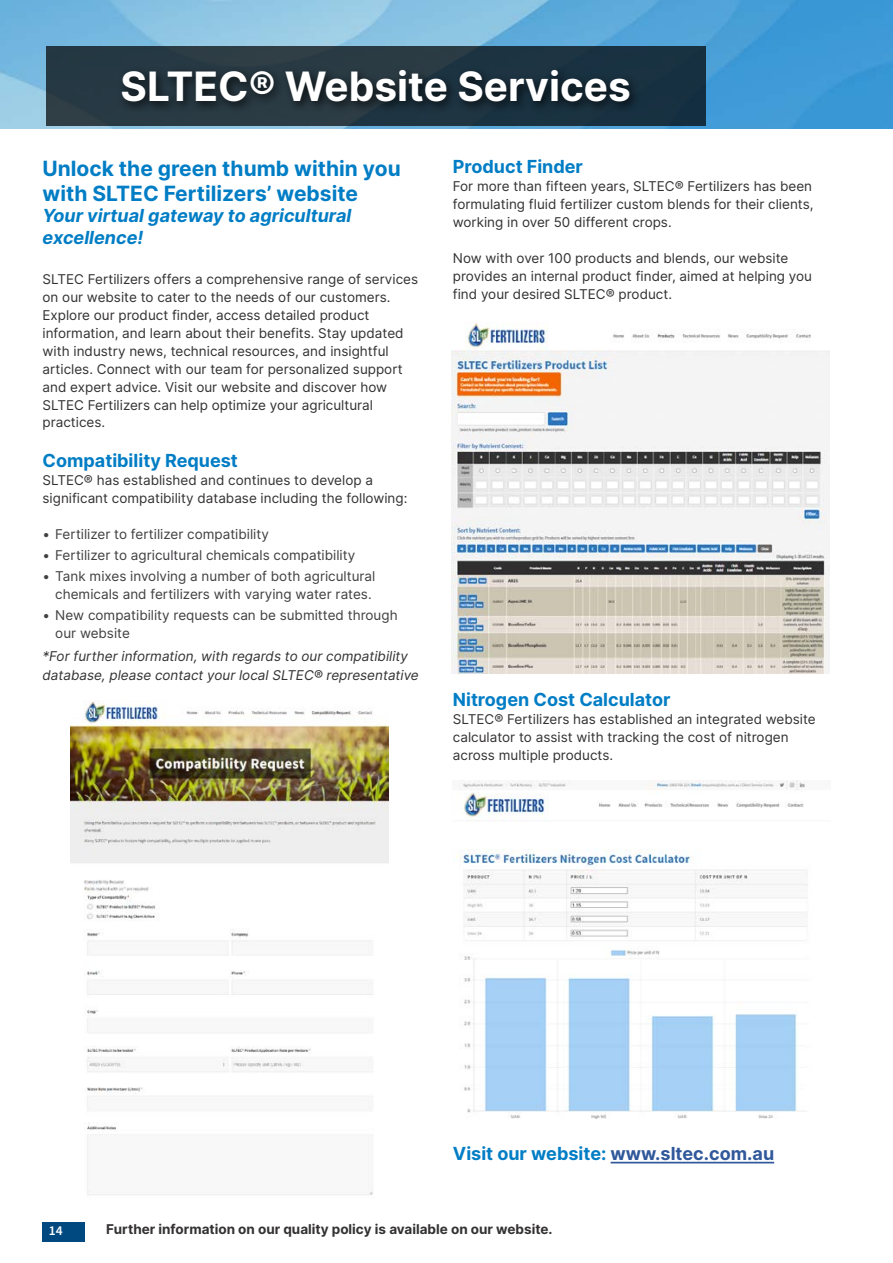
<style>
.page{position:relative;width:893px;height:1263px;background:#fff}
.page>*{position:absolute;margin:0;border:0;box-sizing:border-box;transform-origin:0 0}
.t1{font:700 40.5px "Inter";color:#fff}
.t2{font:700 21px/25.2px "Inter";color:#007dc5}
.t3{font:700 18px "Inter";color:#007dc5}
.t4{font:italic 700 18px/21.6px "Inter";color:#007dc5}
.t5{font:13.5px/18px "Inter";color:#333132}
.t6{font:13.5px/18px "Inter";color:#413f41;text-align:right}
.t7{font:italic 13.5px/19.5px "Inter";color:#333132}
.t8{font:700 13.5px "Inter";color:#333132}
.t9{font:600 13.5px "Source Sans Pro";color:#fff}
.s1{color:#30589b}
</style>
<div class="page">
<img style="left:0;top:0;width:893px;height:128px">
<hr style="left:611px;top:1162px;width:163px;height:1px;background:#30589b">
<div style="left:46px;top:47px;width:660px;height:79px;background:linear-gradient(to right,#2e3d45,#183141)"></div>
<div style="left:116px;top:64px;width:525px;height:49px;background:#000;opacity:.75"></div>
<img style="left:70px;top:700px;width:318px;height:496px">
<img style="left:451px;top:323px;width:378px;height:350px">
<img style="left:456px;top:781px;width:352px;height:338px">
<div style="left:43px;top:1222px;width:42px;height:19px;background:#004980"></div>
<h1 class="t1" style="left:120px;top:56px;width:512px">SLTEC® Website Services</h1>
<h2 class="t2" style="left:43px;top:155px;width:360px">Unlock the green thumb within you with SLTEC Fertilizers’ website</h2>
<h3 class="t4" style="left:43px;top:204px;width:310px">Your virtual gateway to agricultural excellence!</h3>
<p class="t5" style="left:43px;top:269px;width:377px">SLTEC Fertilizers offers a comprehensive range of services on our website to cater to the needs of our customers.<br>Explore our product finder, access detailed product information, and learn about their benefits. Stay updated with industry news, technical resources, and insightful articles. Connect with our team for personalized support and expert advice. Visit our website and discover how SLTEC Fertilizers can help optimize your agricultural practices.</p>
<h3 class="t3" style="left:43px;top:447px;width:197px">Compatibility Request</h3>
<p class="t5" style="left:43px;top:471px;width:366px">SLTEC® has established and continues to develop a significant compatibility database including the following:</p>
<p class="t6" style="left:43px;top:525px;width:228px">• Fertilizer to fertilizer compatibility</p>
<p class="t6" style="left:43px;top:546px;width:314px">• Fertilizer to agricultural chemicals compatibility</p>
<p class="t6" style="left:43px;top:567px;width:334px">• Tank mixes involving a number of both agricultural chemicals and fertilizers with varying water rates.</p>
<p class="t6" style="left:55px;top:606px;width:344px;text-align:left;text-indent:-13px">• New compatibility requests can be submitted through our website</p>
<p class="t7" style="left:43px;top:646px;width:378px">*For further information, with regards to our compatibility database, please contact your local SLTEC® representative</p>
<h3 class="t3" style="left:453px;top:153px;width:132px">Product Finder</h3>
<p class="t5" style="left:453px;top:177px;width:362px;text-align:justify">For more than fifteen years, SLTEC® Fertilizers has been formulating fluid fertilizer custom blends for their clients, working in over 50 different crops.</p>
<p class="t5" style="left:453px;top:249px;width:361px">Now with over 100 products and blends, our website provides an internal product finder, aimed at helping you find your desired SLTEC® product.</p>
<h3 class="t3" style="left:453px;top:686px;width:219px">Nitrogen Cost Calculator</h3>
<p class="t5" style="left:453px;top:710px;width:364px">SLTEC® Fertilizers has established an integrated website calculator to assist with tracking the cost of nitrogen across multiple products.</p>
<h3 class="t3" style="left:453px;top:1140px;width:323px">Visit our website: <span class="s1">www.sltec.com.au</span></h3>
<p class="t9" style="left:49px;top:1222px;width:15px">14</p>
<p class="t8" style="left:106px;top:1219px;width:448px">Further information on our quality policy is available on our website.</p>
</div>
